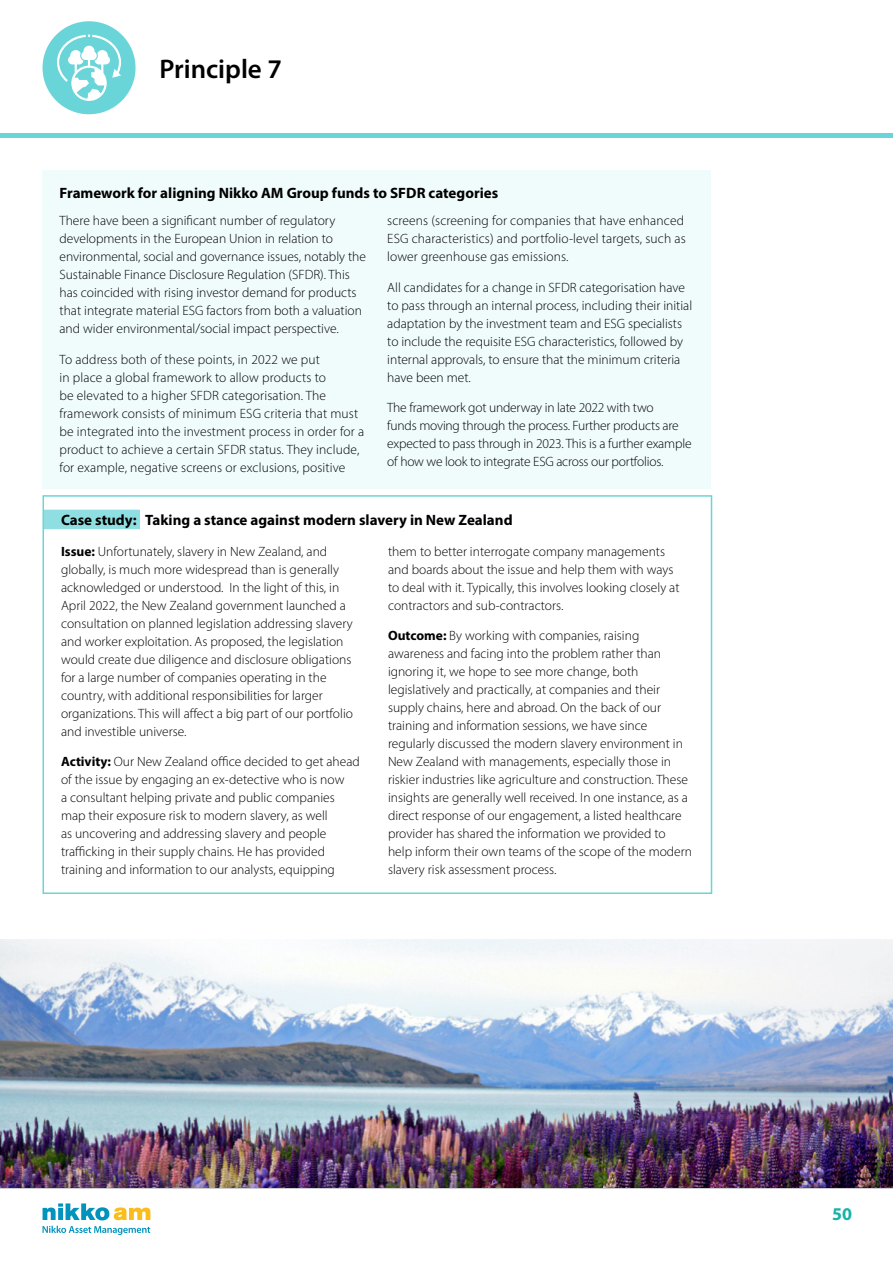
<style>
.page{position:relative;width:893px;height:1263px;background:#fff}
.page>*{position:absolute;margin:0;border:0;box-sizing:border-box;transform-origin:0 0}
.t1{font:600 27px "Myriad Pro";color:#000}
.t2{font:700 18px "Myriad Pro";color:#17b2a9}
.t3{font:700 15px "Myriad Pro";color:#000}
.t4{font:300 13.5px/18px "Myriad Pro";color:#000}
.s1{font-weight:700}
</style>
<div class="page">
<hr style="left:0;top:1187px;width:893px;height:2px;background:#cdcdcf">
<div style="left:0;top:133px;width:893px;height:5px;background:#6ad5d8"></div>
<div style="left:43px;top:21px;width:93px;height:93px;background:#6ad5d8;border-radius:50%"></div>
<svg style="left:57px;top:35px;width:64px;height:66px"></svg>
<svg style="left:43px;top:1203px;width:107px;height:17px"></svg>
<svg style="left:43px;top:1226px;width:107px;height:9px"></svg>
<div style="left:43px;top:170px;width:668px;height:319px;background:#f0fbfb"></div>
<div style="left:44px;top:510px;width:96px;height:19px;background:#8fdfe2"></div>
<div style="left:43px;top:495px;width:669px;height:399px;border:2px solid #6ad5d8"></div>
<img style="left:0;top:940px;width:893px;height:247px">
<h1 class="t1" style="left:159px;top:52px;width:124px">Principle 7</h1>
<p class="t3" style="left:60px;top:184px;width:440px">Framework for aligning Nikko AM Group funds to SFDR categories</p>
<p class="t4" style="left:60px;top:211px;width:308px">There have been a significant number of regulatory developments in the European Union in relation to environmental, social and governance issues, notably the Sustainable Finance Disclosure Regulation (SFDR). This has coincided with rising investor demand for products that integrate material ESG factors from both a valuation and wider environmental/social impact perspective.</p>
<p class="t4" style="left:60px;top:350px;width:306px">To address both of these points, in 2022 we put<br>in place a global framework to allow products to<br>be elevated to a higher SFDR categorisation. The framework consists of minimum ESG criteria that must be integrated into the investment process in order for a product to achieve a certain SFDR status. They include, for example, negative screens or exclusions, positive</p>
<p class="t4" style="left:387px;top:211px;width:300px">screens (screening for companies that have enhanced<br>ESG characteristics) and portfolio-level targets, such as lower greenhouse gas emissions.</p>
<p class="t4" style="left:387px;top:278px;width:306px">All candidates for a change in SFDR categorisation have to pass through an internal process, including their initial adaptation by the investment team and ESG specialists to include the requisite ESG characteristics, followed by internal approvals, to ensure that the minimum criteria have been met.</p>
<p class="t4" style="left:387px;top:399px;width:306px">The framework got underway in late 2022 with two<br>funds moving through the process. Further products are expected to pass through in 2023. This is a further example of how we look to integrate ESG across our portfolios.</p>
<p class="t3" style="left:61px;top:510px;width:453px">Case study: Taking a stance against modern slavery in New Zealand</p>
<p class="t4" style="left:61px;top:542px;width:293px"><span class="s1">Issue:</span> Unfortunately, slavery in New Zealand, and globally, is much more widespread than is generally acknowledged or understood. In the light of this, in April 2022, the New Zealand government launched a consultation on planned legislation addressing slavery and worker exploitation. As proposed, the legislation would create due diligence and disclosure obligations for a large number of companies operating in the country, with additional responsibilities for larger organizations. This will affect a big part of our portfolio and investible universe.</p>
<p class="t4" style="left:61px;top:753px;width:300px"><span class="s1">Activity:</span> Our New Zealand office decided to get ahead of the issue by engaging an ex-detective who is now<br>a consultant helping private and public companies map their exposure risk to modern slavery, as well<br>as uncovering and addressing slavery and people trafficking in their supply chains. He has provided training and information to our analysts, equipping</p>
<p class="t4" style="left:388px;top:542px;width:293px">them to better interrogate company managements and boards about the issue and help them with ways to deal with it. Typically, this involves looking closely at contractors and sub-contractors.</p>
<p class="t4" style="left:388px;top:627px;width:306px"><span class="s1">Outcome:</span> By working with companies, raising awareness and facing into the problem rather than ignoring it, we hope to see more change, both legislatively and practically, at companies and their supply chains, here and abroad. On the back of our training and information sessions, we have since regularly discussed the modern slavery environment in New Zealand with managements, especially those in riskier industries like agriculture and construction. These insights are generally well received. In one instance, as a direct response of our engagement, a listed healthcare provider has shared the information we provided to help inform their own teams of the scope of the modern slavery risk assessment process.</p>
<h2 class="t2" style="left:832px;top:1202px;width:21px">50</h2>
</div>
